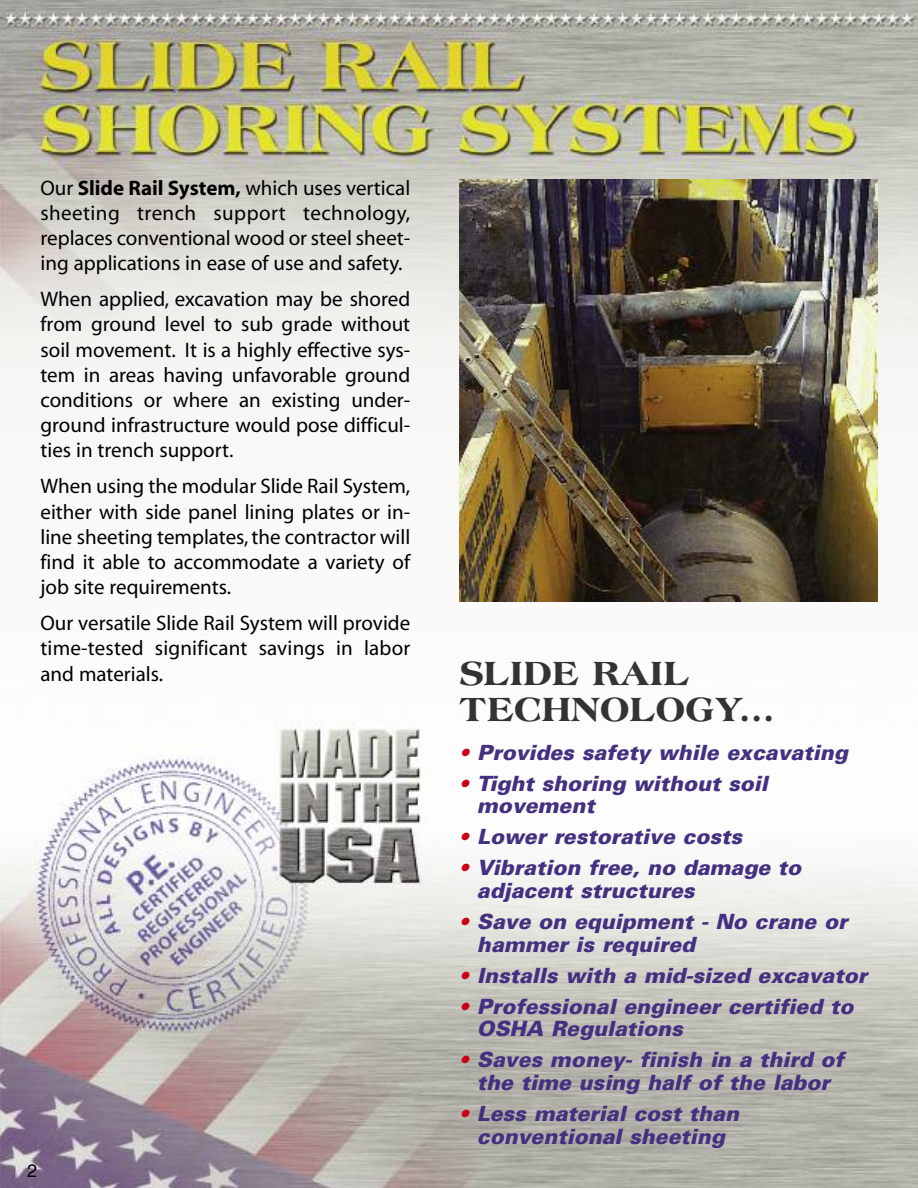
<style>
.page{position:relative;width:918px;height:1188px;background:#fff}
.page>*{position:absolute;margin:0;border:0;box-sizing:border-box;transform-origin:0 0}
.t1{font:800 36px/36px "Americana";color:#333}
.t2{font:21px/25.2px "Myriad";color:#000;text-align:justify}
.t3{font:italic 900 21px/22.5px "Univers";color:#433080}
.t4{font:18px "Helvetica";color:#000}
.s1{font-weight:700}
.s2{color:#ca0016}
</style>
<div class="page">
<img style="left:0;top:0;width:918px;height:1188px">
<img style="left:459px;top:180px;width:419px;height:421px">
<p class="t2" style="left:40px;top:177px;width:371px">Our <span class="s1">Slide Rail System,</span> which uses vertical sheeting trench support technology, replaces conventional wood or steel sheet&shy;ing applications in ease of use and safety.</p>
<p class="t2" style="left:41px;top:288px;width:371px">When applied, excavation may be shored from ground level to sub grade without soil movement. It is a highly effective sys&shy;tem in areas having unfavorable ground conditions or where an existing under&shy;ground infrastructure would pose difficul&shy;ties in trench support.</p>
<p class="t2" style="left:41px;top:476px;width:371px">When using the modular Slide Rail System, either with side panel lining plates or in&shy;line sheeting templates,the contractor will find it able to accommodate a variety of job site requirements.</p>
<p class="t2" style="left:41px;top:612px;width:371px">Our versatile Slide Rail System will provide time-tested significant savings in labor and materials.</p>
<p class="t4" style="left:27px;top:1163px;width:12px">2</p>
<h1 class="t1" style="left:459px;top:657px;width:317px">SLIDE RAIL<br>TECHNOLOGY...</h1>
<p class="t3" style="left:459px;top:743px;width:390px"><span class="s2">•</span> Provides safety while excavating</p>
<p class="t3" style="left:477px;top:774px;width:292px;text-indent:-18px"><span class="s2">•</span> Tight shoring without soil movement</p>
<p class="t3" style="left:459px;top:827px;width:285px"><span class="s2">•</span> Lower restorative costs</p>
<p class="t3" style="left:477px;top:859px;width:326px;text-indent:-18px"><span class="s2">•</span> Vibration free, no damage to adjacent structures</p>
<p class="t3" style="left:477px;top:912px;width:372px;text-indent:-18px"><span class="s2">•</span> Save on equipment - No crane or hammer is required</p>
<p class="t3" style="left:459px;top:966px;width:410px"><span class="s2">•</span> Installs with a mid-sized excavator</p>
<p class="t3" style="left:477px;top:997px;width:378px;text-indent:-18px"><span class="s2">•</span> Professional engineer certified to<br>OSHA Regulations</p>
<p class="t3" style="left:459px;top:1051px;width:386px;text-align:center"><span class="s2">•</span> Saves money- finish in a third of the time using half of the labor</p>
<p class="t3" style="left:459px;top:1104px;width:282px;text-align:center"><span class="s2">•</span> Less material cost than conventional sheeting</p>
</div>
